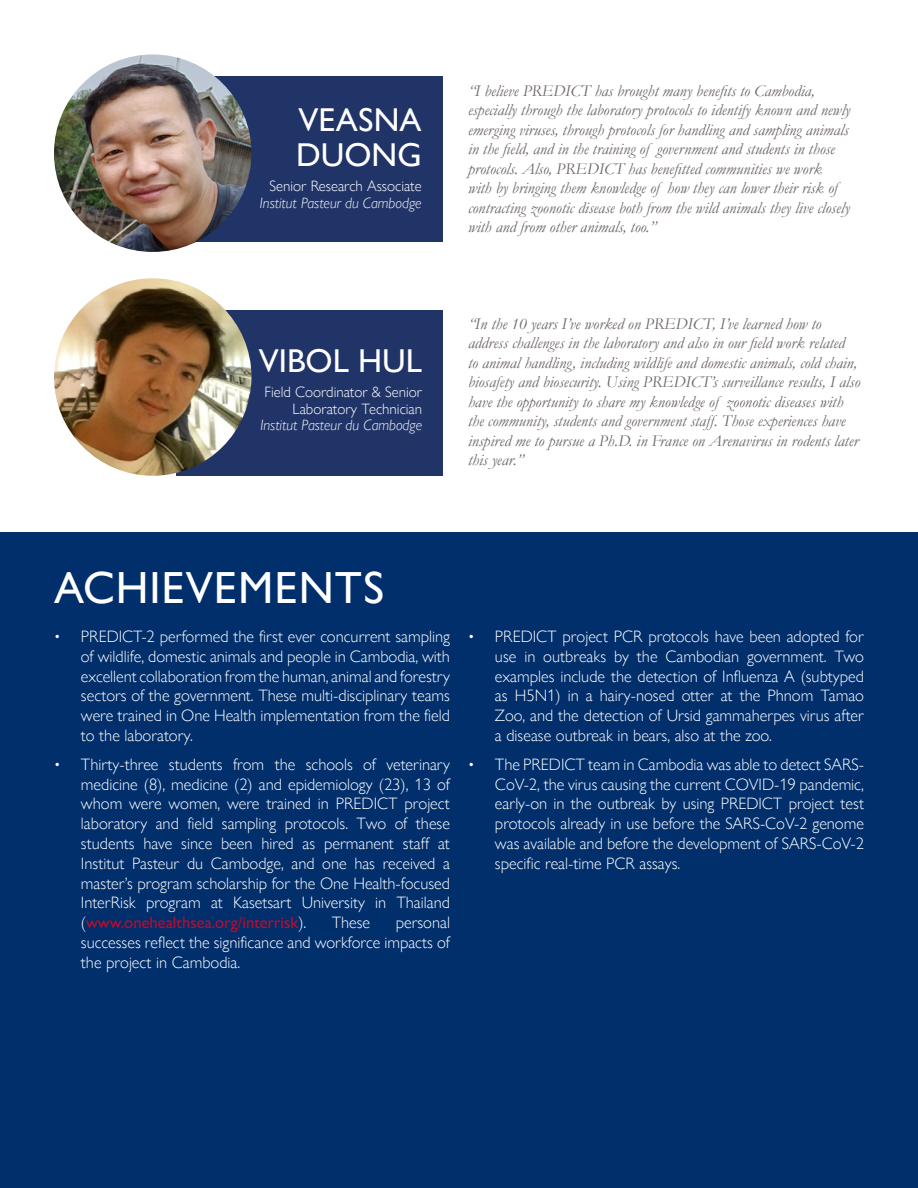
<style>
.page{position:relative;width:918px;height:1188px;background:#fff}
.page>*{position:absolute;margin:0;border:0;box-sizing:border-box;transform-origin:0 0}
.t1{font:45px "Gill Sans Nova";letter-spacing:.02em;color:#fff}
.t2{font:33px/34.5px "Gill Sans Nova";color:#fff}
.t3{font:300 16.5px/19.8px "Gill Sans Nova";color:#fff;text-align:justify}
.t4{font:italic 16.5px/19.5px "Garamond";color:#6d6465}
.t5{font:300 15px/16.5px "Gill Sans Nova";color:#fff;text-align:right}
.t6{font:italic 300 15px "Gill Sans Nova";color:#fff}
.s1{font-weight:400;color:#ba0c2f}
</style>
<div class="page">
<div style="left:176px;top:76px;width:266px;height:166px;background:#203468"></div>
<div style="left:176px;top:310px;width:266px;height:166px;background:#203468"></div>
<div style="left:0;top:533px;width:918px;height:655px;background:#002f6c"></div>
<img style="left:54px;top:278px;width:197px;height:198px;border-radius:99px">
<img style="left:54px;top:54px;width:197px;height:198px;border-radius:99px">
<h2 class="t2" style="left:296px;top:103px;width:127px">VEASNA<br>DUONG</h2>
<p class="t5" style="left:270px;top:178px;width:154px">Senior Research Associate</p>
<p class="t6" style="left:260px;top:195px;width:163px">Institut Pasteur du Cambodge</p>
<h2 class="t2" style="left:259px;top:344px;width:165px">VIBOL HUL</h2>
<p class="t5" style="left:265px;top:384px;width:159px">Field Coordinator &amp; Senior<br>Laboratory Technician</p>
<p class="t6" style="left:261px;top:417px;width:163px">Institut Pasteur du Cambodge</p>
<p class="t4" style="left:468px;top:80px;width:384px">“I believe PREDICT has brought many benefits to Cambodia, especially through the laboratory protocols to identify known and newly emerging viruses, through protocols for handling and sampling animals in the field, and in the training of government and students in those protocols. Also, PREDICT has benefitted communities we work<br>with by bringing them knowledge of how they can lower their risk of contracting zoonotic disease both from the wild animals they live closely with and from other animals, too.”</p>
<p class="t4" style="left:468px;top:314px;width:394px">“In the 10 years I’ve worked on PREDICT, I’ve learned how to address challenges in the laboratory and also in our field work related<br>to animal handling, including wildlife and domestic animals, cold chain, biosafety and biosecurity. Using PREDICT’s surveillance results, I also have the opportunity to share my knowledge of zoonotic diseases with the community, students and government staff. Those experiences have inspired me to pursue a Ph.D. in France on Arenavirus in rodents later this year.”</p>
<h1 class="t1" style="left:54px;top:562px;width:332px">ACHIEVEMENTS</h1>
<p class="t3" style="left:81px;top:627px;width:371px;text-indent:-27px">• PREDICT-2 performed the first ever concurrent sampling of wildlife, domestic animals and people in Cambodia, with excellent collaboration from the human, animal and forestry sectors of the government. These multi-disciplinary teams were trained in One Health implementation from the field to the laboratory.</p>
<p class="t3" style="left:81px;top:755px;width:371px;text-indent:-27px">• Thirty-three students from the schools of veterinary medicine (8), medicine (2) and epidemiology (23), 13 of whom were women, were trained in PREDICT project laboratory and field sampling protocols. Two of these students have since been hired as permanent staff at Institut Pasteur du Cambodge, and one has received a master’s program scholarship for the One Health-focused InterRisk program at Kasetsart University in Thailand (<span class="s1">www.onehealthsea.org/interrisk</span>).</p>
<p class="t3" style="left:81px;top:913px;width:370px;text-indent:315px">personal successes reflect the significance and workforce impacts of the project in Cambodia.</p>
<p class="t3" style="left:332px;top:913px;width:40px">These</p>
<p class="t3" style="left:495px;top:627px;width:371px;text-indent:-27px">• PREDICT project PCR protocols have been adopted for use in outbreaks by the Cambodian government. Two examples include the detection of Influenza A (subtyped as H5N1) in a hairy-nosed otter at the Phnom Tamao Zoo, and the detection of Ursid gammaherpes virus after a disease outbreak in bears, also at the zoo.</p>
<p class="t3" style="left:495px;top:755px;width:371px;text-indent:-27px">• The PREDICT team in Cambodia was able to detect SARS-CoV-2, the virus causing the current COVID-19 pandemic, early-on in the outbreak by using PREDICT project test protocols already in use before the SARS-CoV-2 genome was available and before the development of SARS-CoV-2 specific real-time PCR assays.</p>
</div>
